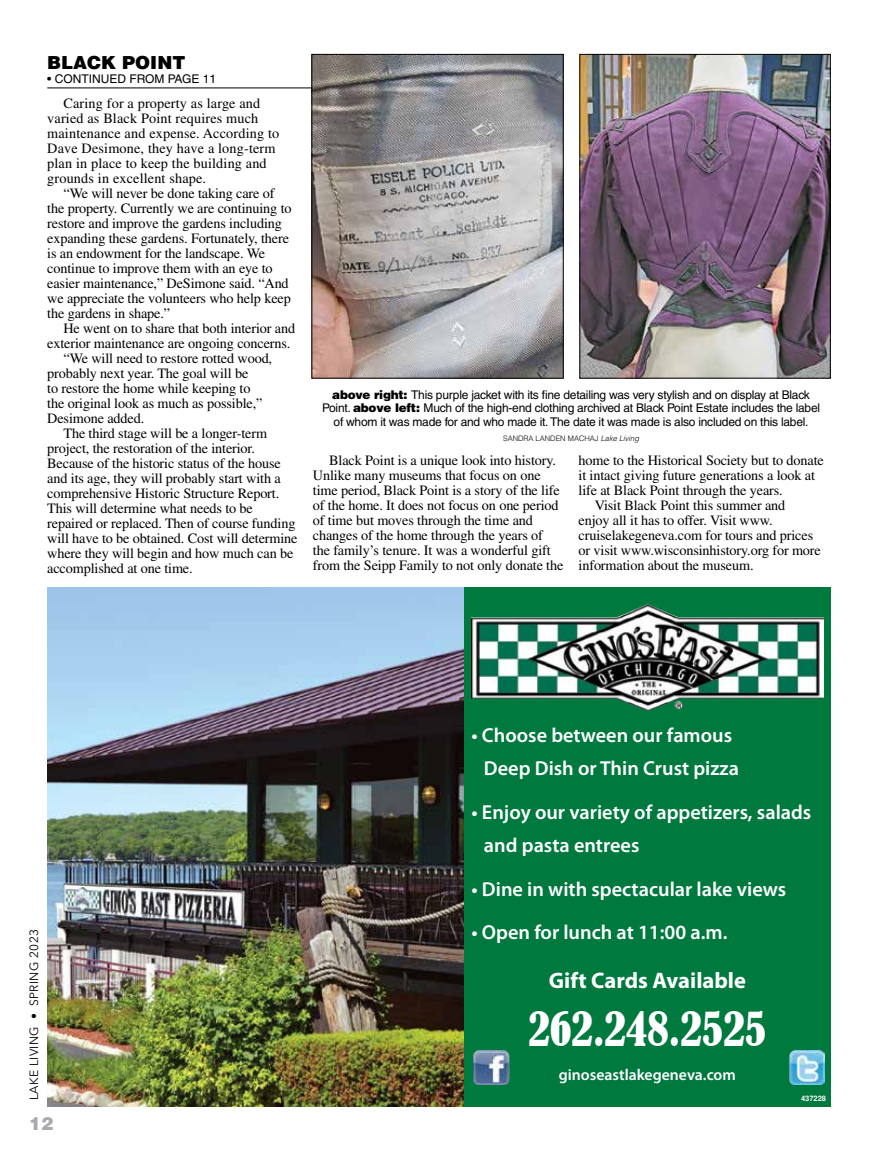
<style>
.page{position:relative;width:878px;height:1161px;background:#fff}
.page>*{position:absolute;margin:0;border:0;box-sizing:border-box;transform-origin:0 0}
.t1{font:condensed 43.8px "Bernard";color:#fff}
.t2{font:700 22.5px "Myriad Pro";color:#fff}
.t3{font:600 20.25px/33.8px "Myriad Pro";color:#fff}
.t4{font:900 18px "Helvetica";color:#000}
.t5{font:900 18px "Helvetica";color:#a7a9ac}
.t6{font:600 15.75px "Myriad Pro";color:#fff}
.t7{font:14.25px/15px "Times";letter-spacing:-.01em;color:#000}
.t8{font:14.25px "Times";letter-spacing:.01em;color:#000}
.t9{font:12px/13.5px "Helvetica";letter-spacing:-.02em;color:#000;text-align:center}
.t10{font:12px "Avenir Next";letter-spacing:.03em;color:#000}
.t11{font:12px "Helvetica";color:#000}
.t12{font:300 7.5px "Helvetica";color:#000}
.t13{font:700 7.5px "Helvetica";color:#fff}
.s1{font-weight:900}
.s2{font-style:italic}
</style>
<div class="page">
<img style="left:313px;top:56px;width:248px;height:321px">
<div style="left:311px;top:54px;width:252px;height:325px;border:1px solid #000"></div>
<img style="left:581px;top:56px;width:247px;height:321px">
<div style="left:579px;top:54px;width:251px;height:325px;border:1px solid #000"></div>
<hr style="left:47px;top:88px;width:264px;height:1px;background:#000">
<img style="left:47px;top:587px;width:417px;height:520px">
<div style="left:464px;top:587px;width:366px;height:520px;background:#00793f"></div>
<img style="left:472px;top:605px;width:351px;height:106px">
<img style="left:789px;top:1050px;width:35px;height:35px">
<img style="left:474px;top:1050px;width:36px;height:35px">
<p class="t4" style="left:47px;top:50px;width:139px">BLACK POINT</p>
<p class="t11" style="left:47px;top:72px;width:170px">• CONTINUED FROM PAGE 11</p>
<p class="t8" style="left:63px;top:95px;width:198px">Caring for a property as large and</p>
<p class="t8" style="left:47px;top:110px;width:213px">varied as Black Point requires much</p>
<p class="t8" style="left:47px;top:125px;width:233px">maintenance and expense. According to</p>
<p class="t8" style="left:47px;top:140px;width:230px">Dave Desimone, they have a long-term</p>
<p class="t8" style="left:47px;top:155px;width:221px">plan in place to keep the building and</p>
<p class="t8" style="left:47px;top:170px;width:160px">grounds in excellent shape.</p>
<p class="t7" style="left:63px;top:185px;width:212px">“We will never be done taking care of</p>
<p class="t7" style="left:47px;top:200px;width:246px">the property. Currently we are continuing to</p>
<p class="t7" style="left:47px;top:216px;width:236px">restore and improve the gardens including</p>
<p class="t7" style="left:47px;top:231px;width:243px">expanding these gardens. Fortunately, there</p>
<p class="t7" style="left:47px;top:246px;width:219px">is an endowment for the landscape. We</p>
<p class="t7" style="left:47px;top:261px;width:227px">continue to improve them with an eye to</p>
<p class="t7" style="left:47px;top:276px;width:243px">easier maintenance,” DeSimone said. “And</p>
<p class="t7" style="left:47px;top:291px;width:245px">we appreciate the volunteers who help keep</p>
<p class="t7" style="left:47px;top:306px;width:124px">the gardens in shape.”</p>
<p class="t7" style="left:63px;top:321px;width:233px">He went on to share that both interior and</p>
<p class="t7" style="left:47px;top:336px;width:245px">exterior maintenance are ongoing concerns.</p>
<p class="t7" style="left:63px;top:351px;width:210px">“We will need to restore rotted wood,</p>
<p class="t7" style="left:47px;top:366px;width:202px">probably next year. The goal will be</p>
<p class="t7" style="left:47px;top:381px;width:205px">to restore the home while keeping to</p>
<p class="t7" style="left:47px;top:396px;width:217px">the original look as much as possible,”</p>
<p class="t7" style="left:47px;top:411px;width:98px">Desimone added.</p>
<p class="t7" style="left:63px;top:426px;width:205px">The third stage will be a longer-term</p>
<p class="t7" style="left:47px;top:441px;width:209px">project, the restoration of the interior.</p>
<p class="t7" style="left:47px;top:456px;width:235px">Because of the historic status of the house</p>
<p class="t7" style="left:47px;top:471px;width:235px">and its age, they will probably start with a</p>
<p class="t7" style="left:47px;top:486px;width:233px">comprehensive Historic Structure Report.</p>
<p class="t7" style="left:47px;top:501px;width:207px">This will determine what needs to be</p>
<p class="t7" style="left:47px;top:516px;width:250px">repaired or replaced. Then of course funding</p>
<p class="t7" style="left:47px;top:531px;width:252px">will have to be obtained. Cost will determine</p>
<p class="t7" style="left:47px;top:546px;width:247px">where they will begin and how much can be</p>
<p class="t7" style="left:47px;top:561px;width:147px">accomplished at one time.</p>
<p class="t9" style="left:322px;top:388px;width:499px"><span class="s1">above right:</span> This purple jacket with its fine detailing was very stylish and on display at Black<br>Point. <span class="s1">above left:</span> Much of the high-end clothing archived at Black Point Estate includes the label of whom it was made for and who made it. The date it was made is also included on this label.</p>
<p class="t12" style="left:503px;top:434px;width:137px">SANDRA LANDEN MACHAJ <span class="s2">Lake Living</span></p>
<p class="t7" style="left:313px;top:453px;width:252px;text-indent:16px">Black Point is a unique look into history.<br>Unlike many museums that focus on one time period, Black Point is a story of the life of the home. It does not focus on one period of time but moves through the time and changes of the home through the years of the family’s tenure. It was a wonderful gift from the Seipp Family to not only donate the</p>
<p class="t7" style="left:578px;top:453px;width:247px">home to the Historical Society but to donate</p>
<p class="t7" style="left:578px;top:468px;width:238px">it intact giving future generations a look at</p>
<p class="t7" style="left:578px;top:483px;width:206px">life at Black Point through the years.</p>
<p class="t7" style="left:594px;top:498px;width:192px">Visit Black Point this summer and</p>
<p class="t7" style="left:578px;top:513px;width:196px">enjoy all it has to offer. Visit www.</p>
<p class="t7" style="left:578px;top:528px;width:236px">cruiselakegeneva.com for tours and prices</p>
<p class="t7" style="left:578px;top:543px;width:244px">or visit www.wisconsinhistory.org for more</p>
<p class="t7" style="left:578px;top:558px;width:176px">information about the museum.</p>
<p class="t10" style="left:24px;top:1100px;width:173px;rotate:-90deg">LAKE LIVING • SPRING 2023</p>
<p class="t5" style="left:29px;top:1111px;width:26px">12</p>
<p class="t3" style="left:484px;top:717px;width:256px;text-indent:-13px">• Choose between our famous<br>Deep Dish or Thin Crust pizza</p>
<p class="t3" style="left:484px;top:794px;width:329px;text-indent:-13px">• Enjoy our variety of appetizers, salads and pasta entrees</p>
<p class="t3" style="left:471px;top:872px;width:316px">• Dine in with spectacular lake views</p>
<p class="t3" style="left:471px;top:915px;width:258px">• Open for lunch at 11:00 a.m.</p>
<p class="t2" style="left:549px;top:966px;width:198px">Gift Cards Available</p>
<p class="t1" style="left:528px;top:1003px;width:239px">262.248.2525</p>
<p class="t6" style="left:559px;top:1065px;width:178px">ginoseastlakegeneva.com</p>
<p class="t13" style="left:801px;top:1094px;width:27px">437228</p>
</div>
